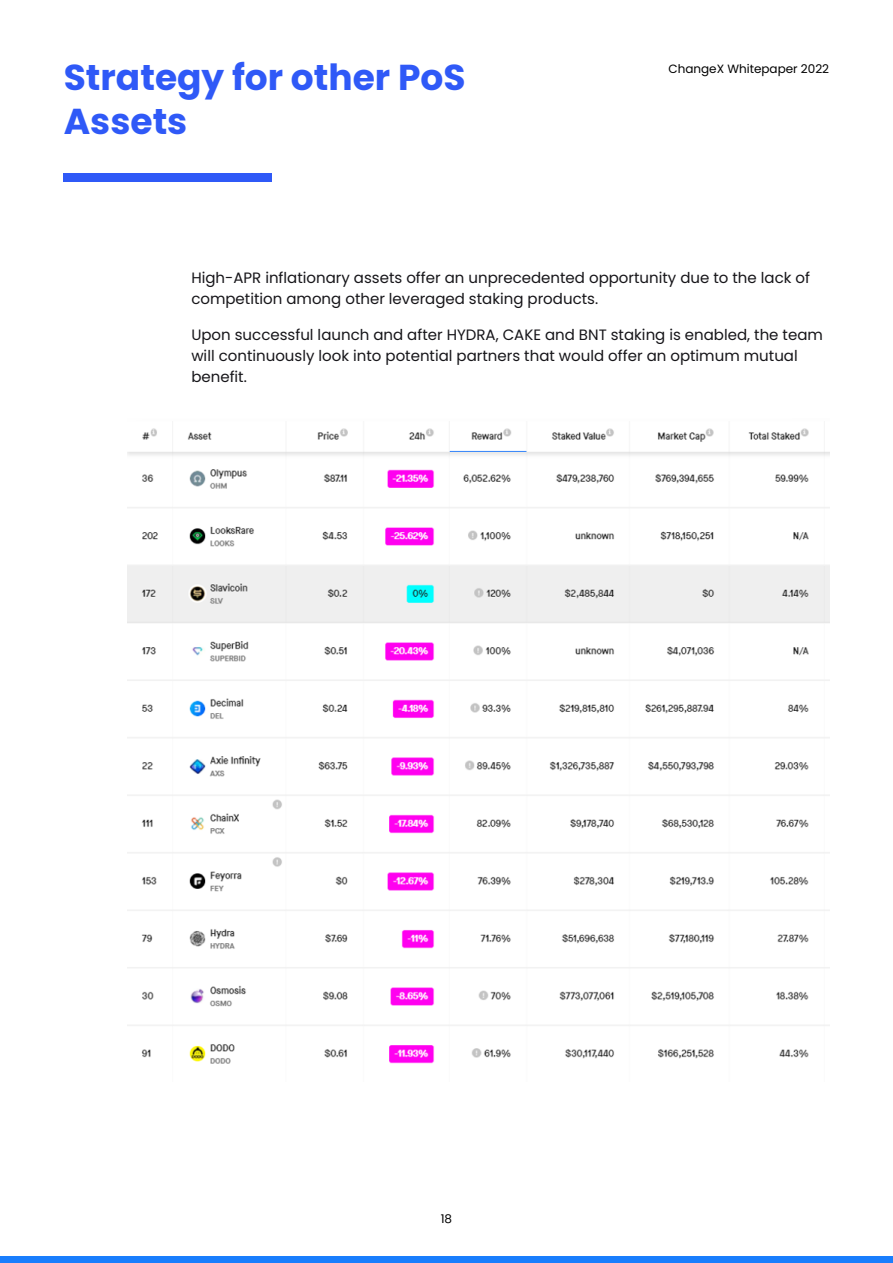
<style>
.page{position:relative;width:893px;height:1263px;background:#fff}
.page>*{position:absolute;margin:0;border:0;box-sizing:border-box;transform-origin:0 0}
.t1{font:700 36px/43.2px "Poppins";color:#2f59f7}
.t2{font:15px/21px "Poppins";color:#161519}
.t3{font:12px "Poppins";color:#000}
</style>
<div class="page">
<div style="left:0;top:1256px;width:893px;height:7px;background:#197efd"></div>
<div style="left:64px;top:173px;width:208px;height:9px;background:#2f59f7"></div>
<img style="left:127px;top:428px;width:702px;height:636px">
<h1 class="t1" style="left:64px;top:56px;width:403px">Strategy for other PoS<br>Assets</h1>
<p class="t3" style="left:668px;top:61px;width:162px">ChangeX Whitepaper 2022</p>
<p class="t2" style="left:191px;top:267px;width:620px">High-APR inflationary assets offer an unprecedented opportunity due to the lack of competition among other leveraged staking products.</p>
<p class="t2" style="left:191px;top:324px;width:633px">Upon successful launch and after HYDRA, CAKE and BNT staking is enabled, the team will continuously look into potential partners that would offer an optimum mutual benefit.</p>
<p class="t3" style="left:441px;top:1212px;width:13px">18</p>
</div>
